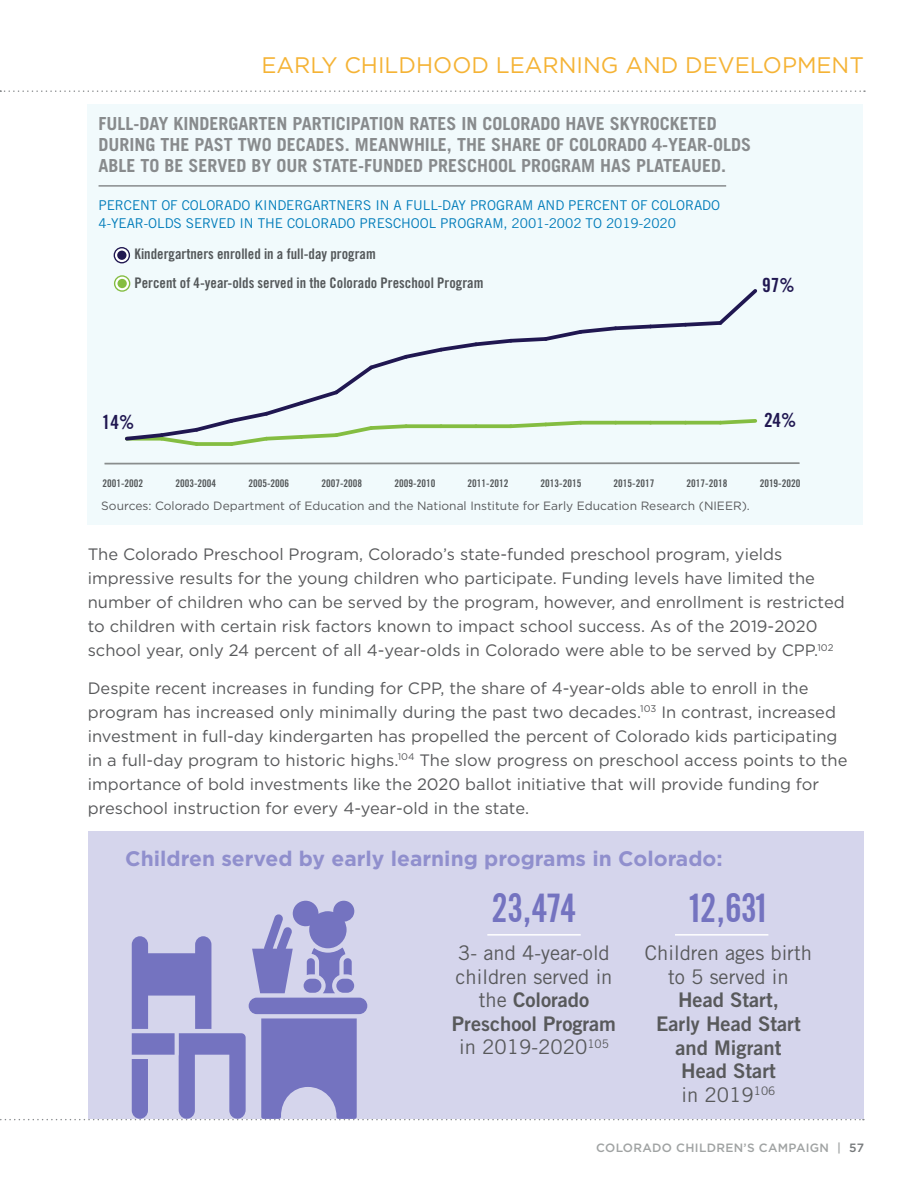
<style>
.page{position:relative;width:918px;height:1188px;background:#fff}
.page>*{position:absolute;margin:0;border:0;box-sizing:border-box;transform-origin:0 0}
.t1{font:40.35px "Alternate Gothic No 2 BT";color:#7473c0}
.t2{font:22.5px "Gotham";color:#f5b335}
.t3{font:700 21px "Gotham";color:#908fcd}
.t4{font:20.25px/23.5px "Trade Gothic LT Std";color:#58595b}
.t5{font:20.25px/23.5px "Trade Gothic LT Std Bd 2";color:#58595b;text-align:center}
.t6{font:19.5px "Trade Gothic Bold Cond Twenty";color:#201751}
.t7{font:700 18px/21px "Trade Gothic";color:#888b8d}
.t8{font:16.5px/24px "Gotham";color:#58595b}
.t9{font:14.55px/28.3px "Trade Gothic Bold Cond Twenty";color:#54585a}
.t10{font:13.5px/18px "Trade Gothic";letter-spacing:-.005em;color:#007cba}
.t11{font:12px "Gotham";color:#58595b}
.t12{font:500 12px "Gotham";letter-spacing:.025em;color:#a0a3a3}
.t13{font:10.5px "Trade Gothic Bold Cond Twenty";color:#54585a}
.s1{font-family:"Trade Gothic LT Std"}
.s2{color:#76797b}
</style>
<div class="page">
<svg style="left:0;top:90px;width:865px;height:2px"></svg>
<div style="left:88px;top:832px;width:776px;height:287px;background:#d5d5ec"></div>
<svg style="left:0;top:901px;width:864px;height:219px"></svg>
<div style="left:249px;top:998px;width:118px;height:16px;background:#7473c0;border-radius:8px"></div>
<hr style="left:675px;top:934px;width:93px;height:2px;background:#fff">
<hr style="left:487px;top:934px;width:94px;height:2px;background:#fff">
<div style="left:88px;top:104px;width:775px;height:421px;background:#f1fafc"></div>
<hr style="left:99px;top:185px;width:627px;height:2px;background:#888b8d">
<svg style="left:104px;top:462px;width:696px;height:3px;background:#b3b9ba"></svg>
<svg style="left:114px;top:247px;width:16px;height:16px"></svg>
<svg style="left:114px;top:275px;width:643px;height:171px"></svg>
<h2 class="t2" style="left:261px;top:52px;width:604px">EARLY CHILDHOOD LEARNING AND DEVELOPMENT</h2>
<p class="t7" style="left:99px;top:112px;width:654px">FULL-DAY KINDERGARTEN PARTICIPATION RATES IN COLORADO HAVE SKYROCKETED<br>DURING THE PAST TWO DECADES. MEANWHILE, THE SHARE OF COLORADO 4-YEAR-OLDS<br>ABLE TO BE SERVED BY OUR STATE-FUNDED PRESCHOOL PROGRAM HAS PLATEAUED.</p>
<p class="t10" style="left:99px;top:196px;width:623px">PERCENT OF COLORADO KINDERGARTNERS IN A FULL-DAY PROGRAM AND PERCENT OF COLORADO<br>4-YEAR-OLDS SERVED IN THE COLORADO PRESCHOOL PROGRAM, 2001-2002 TO 2019-2020</p>
<p class="t9" style="left:135px;top:240px;width:350px">Kindergartners enrolled in a full-day program<br>Percent of 4-year-olds served in the Colorado Preschool Program</p>
<p class="t6" style="left:762px;top:273px;width:34px">97%</p>
<p class="t6" style="left:102px;top:410px;width:34px">14%</p>
<p class="t6" style="left:764px;top:408px;width:34px">24%</p>
<p class="t13" style="left:102px;top:476px;width:42px">2001-2002</p>
<p class="t13" style="left:175px;top:476px;width:42px">2003-2004</p>
<p class="t13" style="left:248px;top:476px;width:42px">2005-2006</p>
<p class="t13" style="left:322px;top:476px;width:42px">2007-2008</p>
<p class="t13" style="left:395px;top:476px;width:42px">2009-2010</p>
<p class="t13" style="left:468px;top:476px;width:42px">2011-2012</p>
<p class="t13" style="left:541px;top:476px;width:42px">2013-2015</p>
<p class="t13" style="left:614px;top:476px;width:42px">2015-2017</p>
<p class="t13" style="left:687px;top:476px;width:42px">2017-2018</p>
<p class="t13" style="left:760px;top:476px;width:42px">2019-2020</p>
<p class="t11" style="left:101px;top:499px;width:650px">Sources: Colorado Department of Education and the National Institute for Early Education Research (NIEER).</p>
<p class="t8" style="left:88px;top:542px;width:758px">The Colorado Preschool Program, Colorado’s state-funded preschool program, yields impressive results for the young children who participate. Funding levels have limited the number of children who can be served by the program, however, and enrollment is restricted to children with certain risk factors known to impact school success. As of the 2019-2020 school year, only 24 percent of all 4-year-olds in Colorado were able to be served by CPP.<sup>102</sup></p>
<p class="t8" style="left:88px;top:676px;width:761px">Despite recent increases in funding for CPP, the share of 4-year-olds able to enroll in the program has increased only minimally during the past two decades.<sup>103</sup> In contrast, increased investment in full-day kindergarten has propelled the percent of Colorado kids participating in a full-day program to historic highs.<sup>104</sup> The slow progress on preschool access points to the importance of bold investments like the 2020 ballot initiative that will provide funding for preschool instruction for every 4-year-old in the state.</p>
<p class="t3" style="left:125px;top:847px;width:599px">Children served by early learning programs in Colorado:</p>
<h1 class="t1" style="left:492px;top:885px;width:86px">23,474</h1>
<p class="t4" style="left:456px;top:941px;width:158px">3- and 4-year-old children served in</p>
<p class="t5" style="left:452px;top:988px;width:166px"><span class="s1">the</span> Colorado<br>Preschool Program</p>
<p class="t4" style="left:459px;top:1035px;width:151px">in 2019-2020<sup>105</sup></p>
<h1 class="t1" style="left:690px;top:885px;width:78px">12,631</h1>
<p class="t4" style="left:645px;top:941px;width:169px;text-align:center">Children ages birth to 5 served in</p>
<p class="t5" style="left:656px;top:988px;width:146px">Head Start,<br>Early Head Start and Migrant<br>Head Start</p>
<p class="t4" style="left:682px;top:1082px;width:95px">in 2019<sup>106</sup></p>
<p class="t12" style="left:596px;top:1141px;width:269px">COLORADO CHILDREN’S CAMPAIGN | <span class="s2">57</span></p>
</div>
